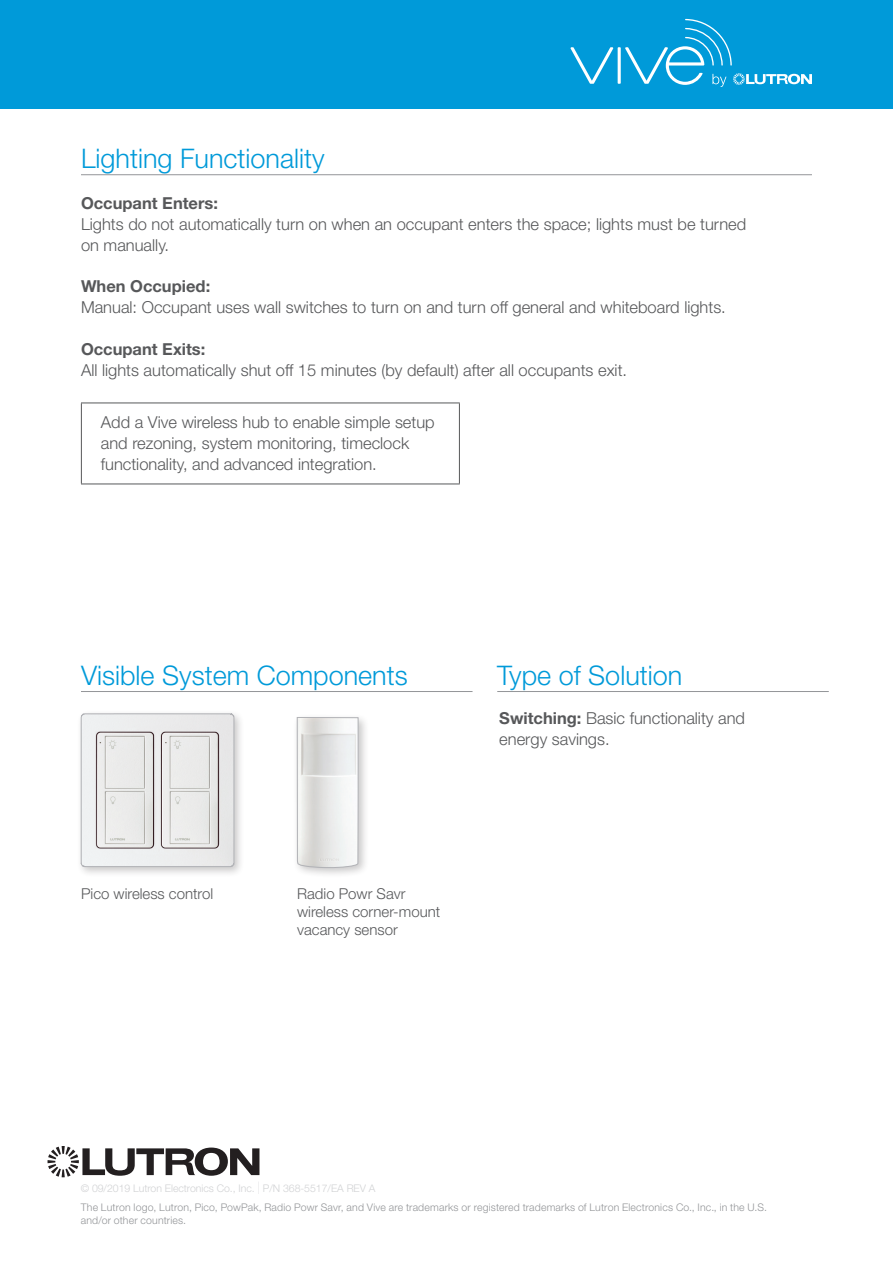
<style>
.page{position:relative;width:893px;height:1263px;background:#fff}
.page>*{position:absolute;margin:0;border:0;box-sizing:border-box;transform-origin:0 0}
.t1{font:300 27px "Helvetica Neue LT Std";color:#009ad9}
.t2{font:200 17.4px "Helvetica Neue LT Std";color:#d1d2d4}
.t3{font:300 16.5px/21px "Helvetica Neue LT Std";color:#57585a}
.t4{font:700 16.5px "Helvetica Neue LT Std";color:#57585a}
.t5{font:300 15px/18px "Helvetica Neue LT Std";color:#57585a}
.t6{font:300 10.5px/13.5px "Helvetica Neue LT Std";letter-spacing:.015em;color:#939598}
.t7{font:300 10.5px "Helvetica Neue LT Std";letter-spacing:-.005em;color:#d1d2d4}
.s1{font-weight:700}
.s2{font-weight:300;font-size:10.5px}
</style>
<div class="page">
<div style="left:0;top:0;width:893px;height:108px;background:#009ad9"></div>
<hr style="left:618px;top:47px;width:3px;height:37px;background:#fff">
<svg style="left:570px;top:47px;width:43px;height:37px"></svg>
<svg style="left:625px;top:19px;width:187px;height:68px"></svg>
<svg style="left:48px;top:1146px;width:211px;height:31px"></svg>
<hr style="left:497px;top:691px;width:332px;height:1px;background:#939598">
<hr style="left:81px;top:174px;width:731px;height:1px;background:#939598">
<hr style="left:81px;top:403px;width:379px;height:1px;background:#57585a">
<hr style="left:81px;top:403px;width:1px;height:81px;background:#57585a">
<hr style="left:459px;top:403px;width:1px;height:81px;background:#57585a">
<hr style="left:81px;top:484px;width:379px;height:1px;background:#57585a">
<hr style="left:81px;top:691px;width:391px;height:1px;background:#939598">
<div style="left:293px;top:713px;width:76px;height:166px;background:#231f20;opacity:.25"></div>
<svg style="left:297px;top:717px;width:62px;height:162px"></svg>
<div style="left:77px;top:709px;width:168px;height:169px;background:#231f20;opacity:.25"></div>
<svg style="left:81px;top:713px;width:153px;height:154px;background:#e2e2e2"></svg>
<h1 class="t1" style="left:81px;top:142px;width:245px">Lighting Functionality</h1>
<p class="t4" style="left:81px;top:193px;width:138px">Occupant Enters:</p>
<p class="t3" style="left:81px;top:213px;width:667px">Lights do not automatically turn on when an occupant enters the space; lights must be turned on manually.</p>
<p class="t4" style="left:81px;top:276px;width:131px">When Occupied:</p>
<p class="t3" style="left:81px;top:297px;width:646px">Manual: Occupant uses wall switches to turn on and turn off general and whiteboard lights.</p>
<p class="t4" style="left:81px;top:338px;width:126px">Occupant Exits:</p>
<p class="t3" style="left:81px;top:359px;width:548px">All lights automatically shut off 15 minutes (by default) after all occupants exit.</p>
<p class="t3" style="left:101px;top:412px;width:335px">Add a Vive wireless hub to enable simple setup and rezoning, system monitoring, timeclock functionality, and advanced integration.</p>
<h1 class="t1" style="left:81px;top:658px;width:328px">Visible System Components</h1>
<p class="t5" style="left:81px;top:884px;width:133px">Pico wireless control</p>
<p class="t5" style="left:297px;top:884px;width:145px">Radio Powr Savr wireless corner-mount vacancy sensor</p>
<h1 class="t1" style="left:497px;top:658px;width:187px">Type of Solution</h1>
<p class="t3" style="left:499px;top:707px;width:247px"><span class="s1">Switching:</span> Basic functionality and energy savings.</p>
<p class="t2" style="left:252px;top:1178px;width:10px">I<span class="s2">.</span></p>
<p class="t7" style="left:81px;top:1181px;width:173px">© 09/2019 Lutron Electronics Co., Inc</p>
<p class="t7" style="left:263px;top:1181px;width:114px">P N/ 368-5517/EA REV A</p>
<p class="t6" style="left:81px;top:1200px;width:688px">The Lutron logo, Lutron, Pico, PowPak, Radio Powr Savr, and Vive are trademarks or registered trademarks of Lutron Electronics Co., Inc in., the U S. . and/or other countries.</p>
</div>
